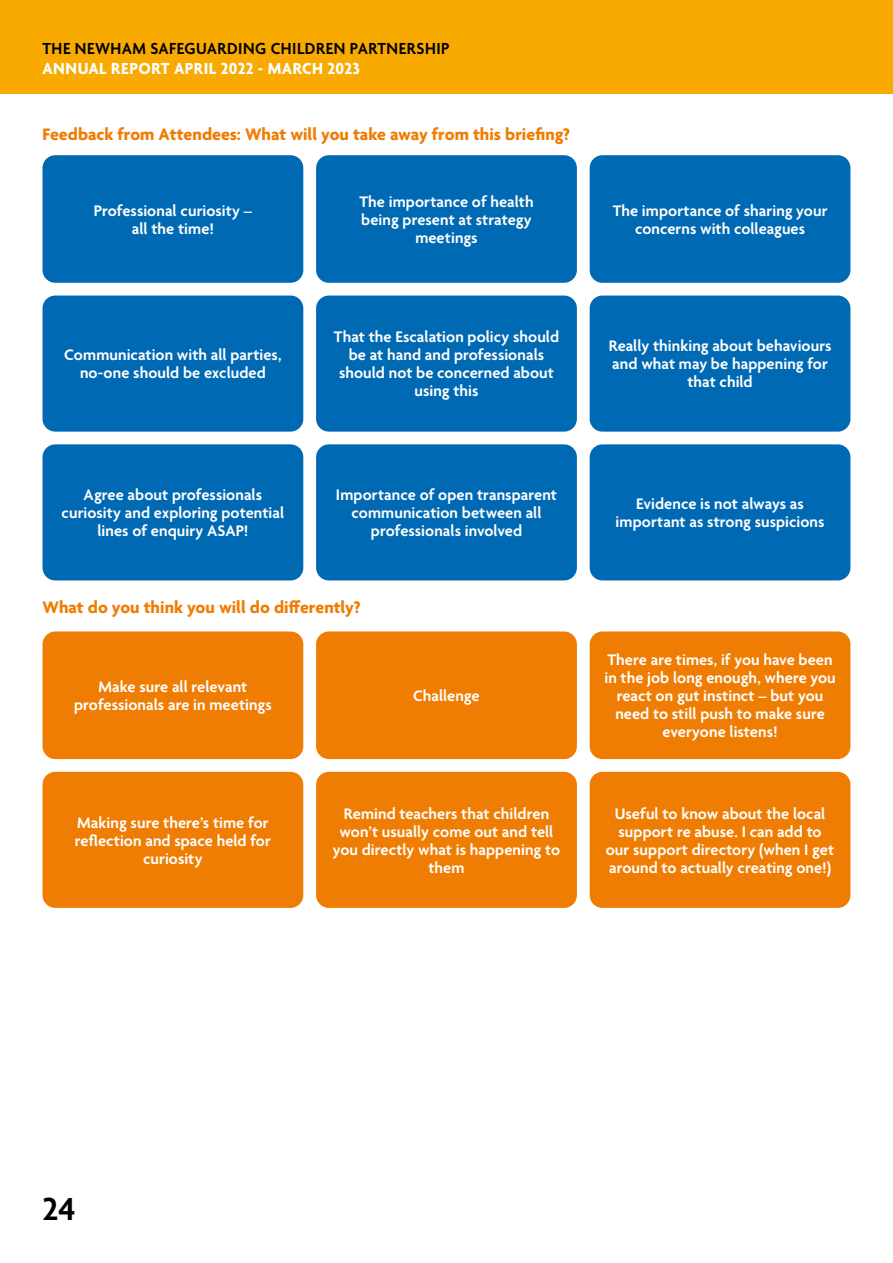
<style>
.page{position:relative;width:893px;height:1263px;background:#fff}
.page>*{position:absolute;margin:0;border:0;box-sizing:border-box;transform-origin:0 0}
.t1{font:600 34.5px "Agenda";color:#000}
.t2{font:700 18px "Agenda";color:#ef7d04}
.t3{font:600 17.4px "Agenda";letter-spacing:.03em;color:#000;scale:.95 1}
.t4{font:700 17.4px "Agenda";letter-spacing:.02em;color:#fff;scale:.95 1}
.t5{font:600 16.5px/18px "Agenda";letter-spacing:.005em;color:#fff;text-align:center}
</style>
<div class="page">
<div style="left:0;top:0;width:893px;height:94px;background:#f8aa00"></div>
<div style="left:43px;top:155px;width:260px;height:128px;background:#0069b4;border-radius:13px"></div>
<div style="left:316px;top:155px;width:261px;height:128px;background:#0069b4;border-radius:13px"></div>
<div style="left:590px;top:155px;width:260px;height:128px;background:#0069b4;border-radius:13px"></div>
<div style="left:43px;top:296px;width:260px;height:136px;background:#0069b4;border-radius:13px"></div>
<div style="left:316px;top:296px;width:261px;height:136px;background:#0069b4;border-radius:13px"></div>
<div style="left:590px;top:296px;width:260px;height:136px;background:#0069b4;border-radius:13px"></div>
<div style="left:43px;top:444px;width:260px;height:136px;background:#0069b4;border-radius:13px"></div>
<div style="left:316px;top:444px;width:261px;height:136px;background:#0069b4;border-radius:13px"></div>
<div style="left:590px;top:444px;width:260px;height:136px;background:#0069b4;border-radius:13px"></div>
<div style="left:43px;top:631px;width:260px;height:128px;background:#ef7d04;border-radius:13px"></div>
<div style="left:316px;top:631px;width:261px;height:128px;background:#ef7d04;border-radius:13px"></div>
<div style="left:590px;top:631px;width:260px;height:128px;background:#ef7d04;border-radius:13px"></div>
<div style="left:43px;top:772px;width:260px;height:136px;background:#ef7d04;border-radius:13px"></div>
<div style="left:316px;top:772px;width:261px;height:136px;background:#ef7d04;border-radius:13px"></div>
<div style="left:590px;top:772px;width:260px;height:136px;background:#ef7d04;border-radius:13px"></div>
<p class="t3" style="left:43px;top:39px;width:430px">THE NEWHAM SAFEGUARDING CHILDREN PARTNERSHIP</p>
<p class="t4" style="left:43px;top:59px;width:336px">ANNUAL REPORT APRIL 2022 - MARCH 2023</p>
<p class="t2" style="left:43px;top:125px;width:529px">Feedback from Attendees: What will you take away from this briefing?</p>
<p class="t5" style="left:94px;top:203px;width:160px">Professional curiosity – all the time!</p>
<p class="t5" style="left:359px;top:194px;width:176px">The importance of health being present at strategy meetings</p>
<p class="t5" style="left:613px;top:203px;width:216px">The importance of sharing your concerns with colleagues</p>
<p class="t5" style="left:64px;top:347px;width:219px">Communication with all parties, no-one should be excluded</p>
<p class="t5" style="left:334px;top:329px;width:227px">That the Escalation policy should be at hand and professionals should not be concerned about using this</p>
<p class="t5" style="left:609px;top:338px;width:224px">Really thinking about behaviours and what may be happening for that child</p>
<p class="t5" style="left:62px;top:487px;width:224px">Agree about professionals curiosity and exploring potential lines of enquiry ASAP!</p>
<p class="t5" style="left:336px;top:487px;width:223px">Importance of open transparent communication between all professionals involved</p>
<p class="t5" style="left:616px;top:496px;width:210px">Evidence is not always as important as strong suspicions</p>
<p class="t2" style="left:43px;top:597px;width:320px">What do you think you will do differently?</p>
<p class="t5" style="left:74px;top:679px;width:199px">Make sure all relevant professionals are in meetings</p>
<p class="t5" style="left:413px;top:688px;width:68px">Challenge</p>
<p class="t5" style="left:604px;top:652px;width:233px">There are times, if you have been in the job long enough, where you react on gut instinct – but you need to still push to make sure everyone listens!</p>
<p class="t5" style="left:75px;top:814px;width:197px">Making sure there’s time for reflection and space held for curiosity</p>
<p class="t5" style="left:333px;top:805px;width:229px">Remind teachers that children won’t usually come out and tell you directly what is happening to them</p>
<p class="t5" style="left:606px;top:805px;width:230px">Useful to know about the local support re abuse. I can add to our support directory (when I get around to actually creating one!)</p>
<h1 class="t1" style="left:43px;top:1191px;width:35px">24</h1>
</div>
